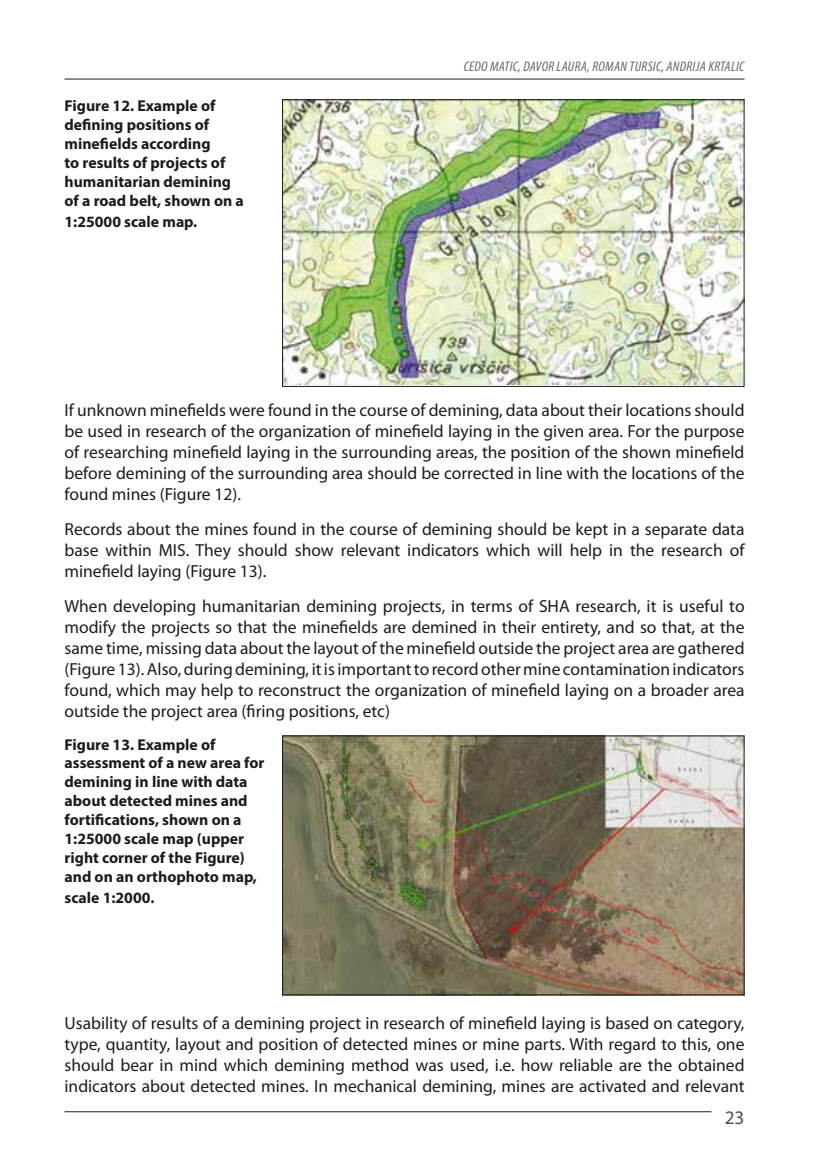
<style>
.page{position:relative;width:819px;height:1166px;background:#fff}
.page>*{position:absolute;margin:0;border:0;box-sizing:border-box;transform-origin:0 0}
.t1{font:19.25px "Myriad Pro";color:#504f53}
.t2{font:17.5px/21px "Myriad Pro";color:#1b1c20;text-align:justify}
.t3{font:700 15.75px/18.9px "Myriad Pro";color:#1b1c20}
.t4{font:italic condensed 14px "Myriad Pro";letter-spacing:.02em;color:#68676c;scale:1.04 1}
</style>
<div class="page">
<hr style="left:64px;top:1111px;width:647px;height:1px;background:#1b1c20">
<hr style="left:64px;top:79px;width:680px;height:1px;background:#1b1c20">
<img style="left:284px;top:101px;width:458px;height:283px">
<div style="left:282px;top:99px;width:462px;height:288px;border:1px solid #1b1c20"></div>
<img style="left:284px;top:737px;width:458px;height:256px">
<div style="left:282px;top:735px;width:462px;height:260px;border:1px solid #1b1c20"></div>
<p class="t3" style="left:64px;top:96px;width:181px">Figure 12. Example of defining positions of minefields according<br>to results of projects of humanitarian demining of a road belt, shown on a</p>
<p class="t3" style="left:64px;top:211px;width:134px">1:25000 scale map.</p>
<p class="t4" style="left:463px;top:59px;width:271px">CEDO MATIC, DAVOR LAURA, ROMAN TURSIC, ANDRIJA KRTALIC</p>
<p class="t2" style="left:64px;top:400px;width:681px">If unknown minefields were found in the course of demining, data about their locations should be used in research of the organization of minefield laying in the given area. For the purpose of researching minefield laying in the surrounding areas, the position of the shown minefield before demining of the surrounding area should be corrected in line with the locations of the found mines (Figure 12).</p>
<p class="t2" style="left:64px;top:519px;width:681px">Records about the mines found in the course of demining should be kept in a separate data base within MIS. They should show relevant indicators which will help in the research of minefield laying (Figure 13).</p>
<p class="t2" style="left:64px;top:596px;width:681px">When developing humanitarian demining projects, in terms of SHA research, it is useful to modify the projects so that the minefields are demined in their entirety, and so that, at the same time, missing data about the layout of the minefield outside the project area are gathered (Figure 13). Also, during demining, it is important to record other mine contamination indicators found, which may help to reconstruct the organization of minefield laying on a broader area outside the project area (firing positions, etc)</p>
<p class="t3" style="left:64px;top:734px;width:201px">Figure 13. Example of assessment of a new area for demining in line with data about detected mines and fortifications, shown on a<br>1:25000 scale map (upper right corner of the Figure) and on an orthophoto map,</p>
<p class="t3" style="left:64px;top:887px;width:92px">scale 1:2000.</p>
<p class="t2" style="left:64px;top:1013px;width:681px">Usability of results of a demining project in research of minefield laying is based on category, type, quantity, layout and position of detected mines or mine parts. With regard to this, one should bear in mind which demining method was used, i.e. how reliable are the obtained indicators about detected mines. In mechanical demining, mines are activated and relevant</p>
<p class="t1" style="left:724px;top:1107px;width:21px">23</p>
</div>
